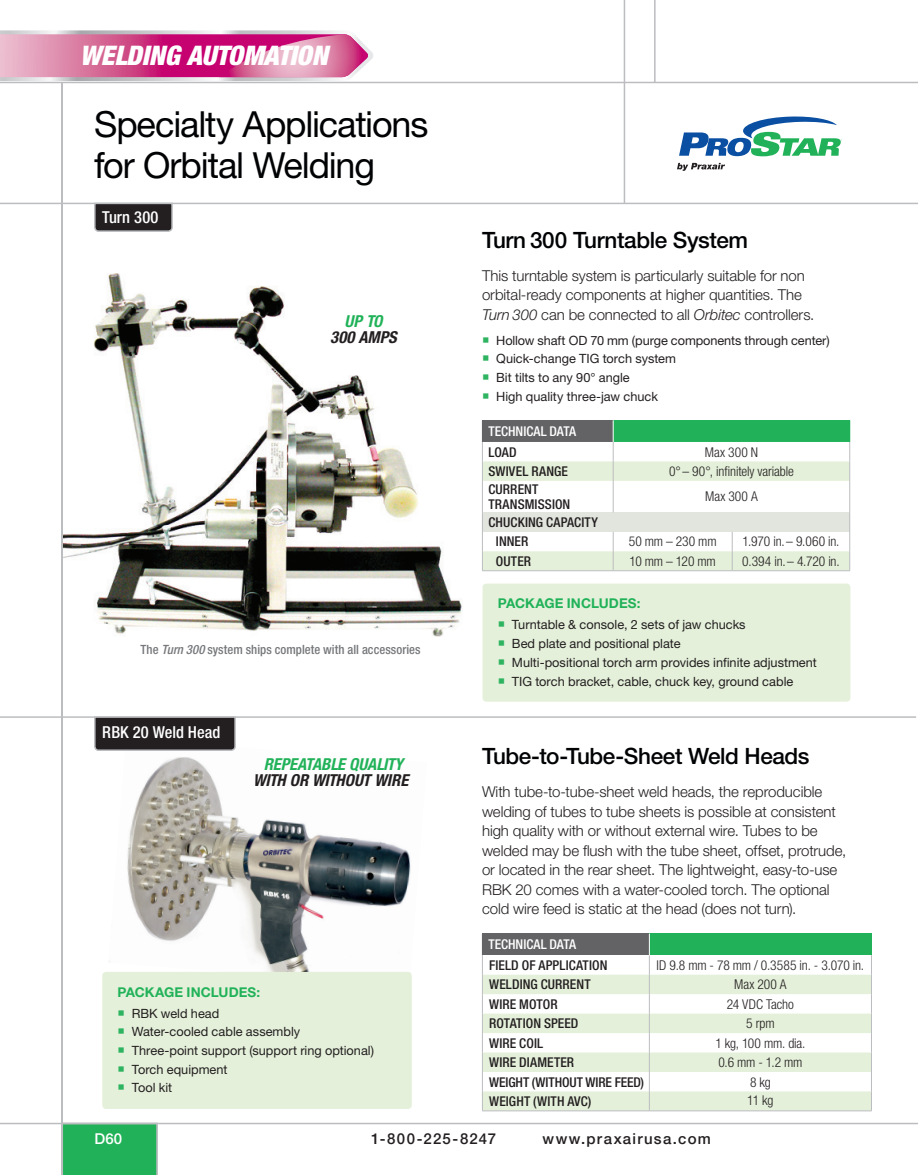
<style>
.page{position:relative;width:918px;height:1175px;background:#fff}
.page>*{position:absolute;margin:0;border:0;box-sizing:border-box;transform-origin:0 0}
.t1{font:36px/40.5px "Helvetica Neue LT Std";letter-spacing:-.03em;color:#010203}
.t2{font:italic 900 condensed 27px "Helvetica Neue LT Std";letter-spacing:-.005em;color:#fff}
.t3{font:500 22.5px "Helvetica Neue LT Std";letter-spacing:-.02em;color:#010203}
.t4{font:italic 700 condensed 16.5px "Helvetica Neue LT Std";letter-spacing:-.005em;color:#231f20}
.t5{font:italic 700 condensed 16.5px "Helvetica Neue LT Std";letter-spacing:-.01em;color:#21b259}
.t6{font:500 condensed 16.5px "Helvetica Neue LT Std";color:#fff}
.t7{font:300 15px/19.5px "Helvetica Neue LT Std";letter-spacing:-.005em;color:#231f20}
.t8{font:500 15px "Helvetica Neue LT Pro";letter-spacing:.085em;color:#231f20}
.t9{font:500 15px "Helvetica Neue LT Std";color:#fff}
.t10{font:300 condensed 13.5px "Helvetica Neue LT Std";letter-spacing:-.01em;color:#231f20}
.t11{font:500 condensed 13.5px/15px "Helvetica Neue LT Std";letter-spacing:.005em;color:#231f20}
.t12{font:700 13.5px "Helvetica Neue LT Std";letter-spacing:.005em;color:#21b259}
.t13{font:500 condensed 13.5px "Helvetica Neue LT Std";color:#fff}
.t14{font:12.75px "Helvetica Neue LT Std";color:#231f20}
.t15{font:500 condensed 12.75px "Helvetica Neue LT Std";letter-spacing:.005em;color:#76787b}
.s1{font-style:italic}
.s2{color:#2eb460}
</style>
<div class="page">
<svg style="left:679px;top:116px;width:162px;height:40px"></svg>
<svg style="left:677px;top:163px;width:48px;height:8px"></svg>
<div style="left:63px;top:1124px;width:95px;height:50px;background:#21b259"></div>
<hr style="left:624px;top:0;width:1px;height:203px;background:#bcbdc0">
<hr style="left:62px;top:82px;width:1px;height:1092px;background:#bcbdc0">
<hr style="left:0;top:82px;width:918px;height:1px;background:#bcbdc0">
<hr style="left:654px;top:0;width:2px;height:82px;background:#bcbdc0">
<hr style="left:0;top:1122px;width:918px;height:2px;background:#bcbdc0">
<hr style="left:0;top:203px;width:918px;height:1px;background:#bcbdc0">
<svg style="left:0;top:30px;width:373px;height:51px;background:#d672a3"></svg>
<img style="left:109px;top:757px;width:302px;height:214px">
<div style="left:102px;top:971px;width:310px;height:138px;background:#e4f0da;border-radius:4px"></div>
<svg style="left:93px;top:202px;width:81px;height:30px;background:#423f40"></svg>
<hr style="left:0;top:716px;width:916px;height:2px;background:#bcbdc0">
<img style="left:63px;top:274px;width:399px;height:363px">
<div style="left:482px;top:933px;width:167px;height:22px;background:#636366"></div>
<div style="left:649px;top:933px;width:222px;height:22px;background:#21b259"></div>
<svg style="left:483px;top:974px;width:388px;height:136px;fill:#e4f0da"></svg>
<svg style="left:649px;top:933px;width:1px;height:177px"></svg>
<svg style="left:482px;top:955px;width:1px;height:155px"></svg>
<svg style="left:871px;top:933px;width:1px;height:177px"></svg>
<hr style="left:482px;top:1110px;width:167px;height:1px;background:#bcbdc0">
<hr style="left:649px;top:1110px;width:223px;height:1px;background:#bcbdc0">
<svg style="left:482px;top:420px;width:368px;height:151px"></svg>
<div style="left:483px;top:583px;width:367px;height:118px;background:#e4f0da;border-radius:4px"></div>
<svg style="left:93px;top:716px;width:144px;height:35px;background:#383436"></svg>
<h2 class="t2" style="left:80px;top:39px;width:249px">WELDING AUTOMATION</h2>
<h1 class="t1" style="left:94px;top:104px;width:336px">Specialty Applications for Orbital Welding</h1>
<p class="t6" style="left:102px;top:207px;width:58px">Turn 300</p>
<p class="t5" style="left:345px;top:311px;width:39px">UP TO</p>
<p class="t4" style="left:330px;top:327px;width:68px">300 AMPS</p>
<p class="t15" style="left:141px;top:642px;width:282px">The <span class="s1">Turn 300</span> system ships complete with all accessories</p>
<p class="t6" style="left:102px;top:722px;width:120px">RBK 20 Weld Head</p>
<p class="t5" style="left:264px;top:754px;width:141px">REPEATABLE QUALITY</p>
<p class="t4" style="left:253px;top:770px;width:157px">WITH OR WITHOUT WIRE</p>
<p class="t12" style="left:118px;top:983px;width:144px">PACKAGE INCLUDES:</p>
<p class="t14" style="left:118px;top:1005px;width:103px"><span class="s2">○</span> RBK weld head</p>
<p class="t14" style="left:118px;top:1024px;width:184px"><span class="s2">○</span> Water-cooled cable assembly</p>
<p class="t14" style="left:118px;top:1043px;width:258px"><span class="s2">○</span> Three-point support (support ring optional)</p>
<p class="t14" style="left:118px;top:1061px;width:112px"><span class="s2">○</span> Torch equipment</p>
<p class="t14" style="left:118px;top:1080px;width:56px"><span class="s2">○</span> Tool kit</p>
<h3 class="t3" style="left:482px;top:226px;width:268px">Turn 300 Turntable System</h3>
<p class="t7" style="left:482px;top:265px;width:334px">This turntable system is particularly suitable for non orbital-ready components at higher quantities. The<br><span class="s1">Turn 300</span> can be connected to all <span class="s1">Orbitec</span> controllers.</p>
<p class="t14" style="left:482px;top:332px;width:349px"><span class="s2">○</span> Hollow shaft OD 70 mm (purge components through center)</p>
<p class="t14" style="left:482px;top:351px;width:195px"><span class="s2">○</span> Quick-change TIG torch system</p>
<p class="t14" style="left:482px;top:370px;width:149px"><span class="s2">○</span> Bit tilts to any 90° angle</p>
<p class="t14" style="left:482px;top:388px;width:177px"><span class="s2">○</span> High quality three-jaw chuck</p>
<p class="t13" style="left:488px;top:423px;width:89px">TECHNICAL DATA</p>
<p class="t11" style="left:488px;top:444px;width:30px">LOAD</p>
<p class="t10" style="left:705px;top:444px;width:55px">Max 300 N</p>
<p class="t11" style="left:488px;top:463px;width:81px">SWIVEL RANGE</p>
<p class="t10" style="left:669px;top:463px;width:126px">0° – 90°, infinitely variable</p>
<p class="t11" style="left:488px;top:481px;width:83px">CURRENT<br>TRANSMISSION</p>
<p class="t10" style="left:705px;top:489px;width:54px">Max 300 A</p>
<p class="t11" style="left:496px;top:512px;width:103px;line-height:19.5px;text-indent:-7px">CHUCKING CAPACITY<br>INNER</p>
<p class="t10" style="left:629px;top:534px;width:89px">50 mm – 230 mm</p>
<p class="t10" style="left:743px;top:534px;width:98px">1.970 in. – 9.060 in.</p>
<p class="t11" style="left:496px;top:553px;width:37px">OUTER</p>
<p class="t10" style="left:630px;top:553px;width:88px">10 mm – 120 mm</p>
<p class="t10" style="left:742px;top:553px;width:99px">0.394 in. – 4.720 in.</p>
<p class="t12" style="left:498px;top:595px;width:144px">PACKAGE INCLUDES:</p>
<p class="t14" style="left:498px;top:617px;width:249px"><span class="s2">○</span> Turntable &amp; console, 2 sets of jaw chucks</p>
<p class="t14" style="left:498px;top:636px;width:184px"><span class="s2">○</span> Bed plate and positional plate</p>
<p class="t14" style="left:498px;top:654px;width:321px"><span class="s2">○</span> Multi-positional torch arm provides infinite adjustment</p>
<p class="t14" style="left:498px;top:673px;width:297px"><span class="s2">○</span> TIG torch bracket, cable, chuck key, ground cable</p>
<h3 class="t3" style="left:482px;top:742px;width:329px">Tube-to-Tube-Sheet Weld Heads</h3>
<p class="t7" style="left:482px;top:781px;width:366px">With tube-to-tube-sheet weld heads, the reproducible welding of tubes to tube sheets is possible at consistent high quality with or without external wire. Tubes to be welded may be flush with the tube sheet, offset, protrude, or located in the rear sheet. The lightweight, easy-to-use RBK 20 comes with a water-cooled torch. The optional cold wire feed is static at the head (does not turn).</p>
<p class="t13" style="left:488px;top:936px;width:89px">TECHNICAL DATA</p>
<p class="t11" style="left:489px;top:957px;width:120px">FIELD OF APPLICATION</p>
<p class="t10" style="left:657px;top:957px;width:209px">ID 9.8 mm - 78 mm / 0.3585 in. - 3.070 in.</p>
<p class="t11" style="left:489px;top:976px;width:103px">WELDING CURRENT</p>
<p class="t10" style="left:734px;top:976px;width:54px">Max 200 A</p>
<p class="t11" style="left:489px;top:996px;width:70px">WIRE MOTOR</p>
<p class="t10" style="left:727px;top:996px;width:68px">24 VDC Tacho</p>
<p class="t11" style="left:489px;top:1015px;width:91px">ROTATION SPEED</p>
<p class="t10" style="left:746px;top:1015px;width:30px">5 rpm</p>
<p class="t11" style="left:489px;top:1035px;width:55px">WIRE COIL</p>
<p class="t10" style="left:715px;top:1035px;width:92px">1 kg, 100 mm. dia.</p>
<p class="t11" style="left:489px;top:1054px;width:86px">WIRE DIAMETER</p>
<p class="t10" style="left:718px;top:1054px;width:86px">0.6 mm - 1.2 mm</p>
<p class="t11" style="left:489px;top:1074px;width:156px">WEIGHT (WITHOUT WIRE FEED)</p>
<p class="t10" style="left:750px;top:1074px;width:22px">8 kg</p>
<p class="t11" style="left:489px;top:1093px;width:104px">WEIGHT (WITH AVC)</p>
<p class="t10" style="left:747px;top:1092px;width:28px">11 kg</p>
<p class="t9" style="left:95px;top:1129px;width:29px">D60</p>
<p class="t8" style="left:371px;top:1129px;width:127px">1-800-225-8247</p>
<p class="t8" style="left:542px;top:1129px;width:170px">www.praxairusa.com</p>
</div>
